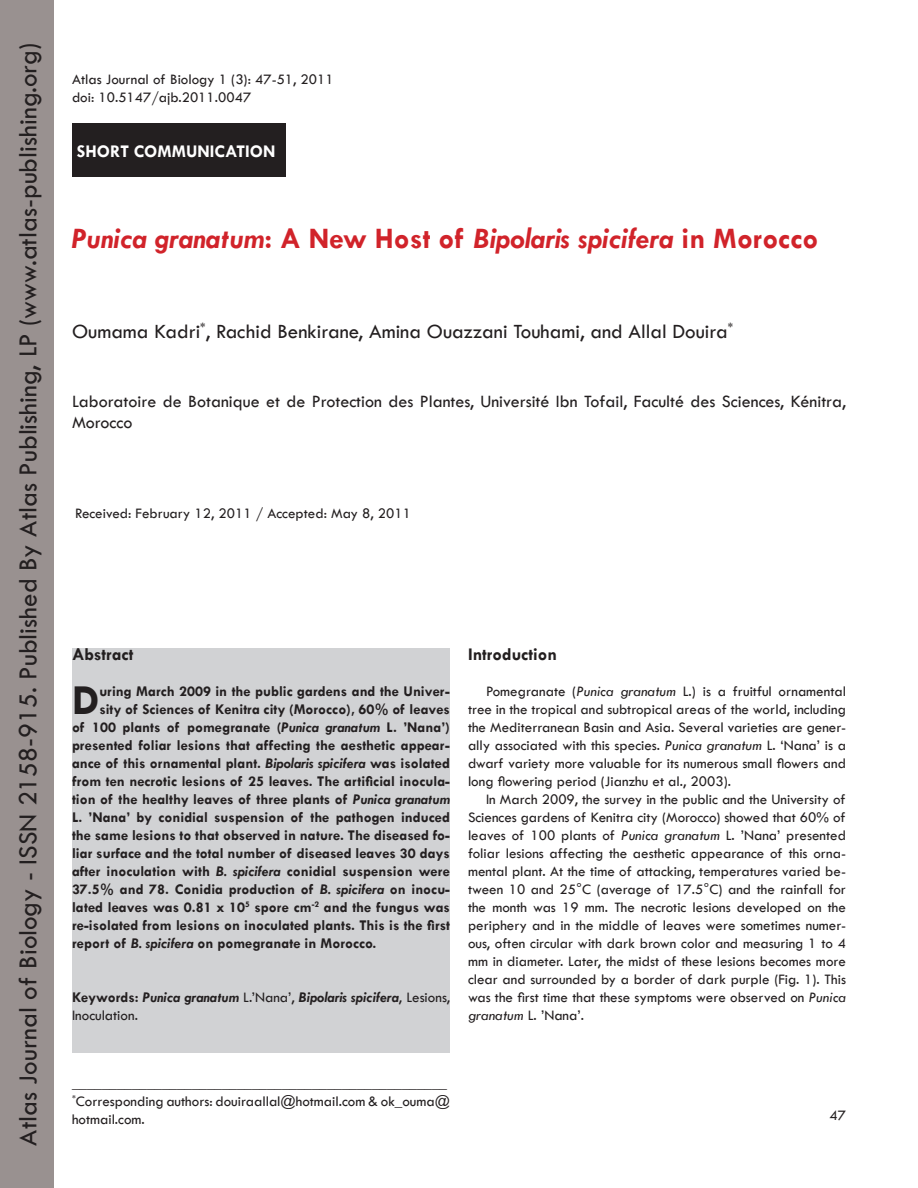
<style>
.page{position:relative;width:918px;height:1188px;background:#fff}
.page>*{position:absolute;margin:0;border:0;box-sizing:border-box;transform-origin:0 0}
.t1{font:700 43.05px "Tw Cen";color:#231f20}
.t2{font:italic 700 30px "Tw Cen";color:#d1232a}
.t3{font:27px "Tw Cen";color:#231f20}
.t4{font:21px "Tw Cen";color:#231f20}
.t5{font:18px/21px "Tw Cen";color:#231f20}
.t6{font:700 18px "Tw Cen";color:#231f20}
.t7{font:700 18px "Tw Cen";color:#fff}
.t8{font:15px/18px "Tw Cen";color:#231f20;text-align:justify}
.t9{font:700 15px "Tw Cen";color:#231f20}
.t10{font:italic 700 15px/18px "Tw Cen";color:#231f20}
.s1{font-style:normal}
.s2{font-style:italic}
.s3{font-weight:400;font-style:normal}
</style>
<div class="page">
<div style="left:0;top:0;width:54px;height:1188px;background:#999190"></div>
<div style="left:72px;top:123px;width:213px;height:54px;background:#231f20"></div>
<div style="left:72px;top:648px;width:378px;height:404px;background:#d1d2d4"></div>
<p class="t3" style="left:12px;top:1146px;width:1105px;rotate:-90deg">Atlas Journal of Biology - ISSN 2158-915. Published By Atlas Publishing, LP (www.atlas-publishing.org)</p>
<p class="t8" style="left:72px;top:71px;width:263px">Atlas Journal of Biology 1 (3): 47-51, 2011</p>
<p class="t8" style="left:72px;top:89px;width:181px">doi: 10.5147/ajb.2011.0047</p>
<p class="t7" style="left:77px;top:140px;width:200px">SHORT COMMUNICATION</p>
<p class="t2" style="left:72px;top:221px;width:748px">Punica granatum<span class="s1">: A New Host of</span> Bipolaris spicifera <span class="s1">in Morocco</span></p>
<p class="t4" style="left:72px;top:319px;width:663px">Oumama Kadri<sup>*</sup>, Rachid Benkirane, Amina Ouazzani Touhami, and Allal Douira<sup>*</sup></p>
<p class="t5" style="left:72px;top:391px;width:775px">Laboratoire de Botanique et de Protection des Plantes, Université Ibn Tofail, Faculté des Sciences, Kénitra,<br>Morocco</p>
<p class="t8" style="left:75px;top:504px;width:338px">Received: February 12, 2011 / Accepted: May 8, 2011</p>
<p class="t6" style="left:72px;top:644px;width:63px">Abstract</p>
<p class="t1" style="left:72px;top:675px;width:29px">D</p>
<p class="t9" style="left:99px;top:683px;width:352px">uring March 2009 in the public gardens and the Univer-</p>
<p class="t9" style="left:99px;top:701px;width:352px">sity of Sciences of Kenitra city (Morocco), 60% of leaves</p>
<p class="t9" style="left:72px;top:719px;width:380px">of 100 plants of pomegranate (<span class="s2">Punica granatum</span> L. ’Nana’)</p>
<p class="t9" style="left:72px;top:737px;width:380px">presented foliar lesions that affecting the aesthetic appear-</p>
<p class="t9" style="left:72px;top:755px;width:380px">ance of this ornamental plant. <span class="s2">Bipolaris spicifera</span> was isolated</p>
<p class="t9" style="left:72px;top:773px;width:380px">from ten necrotic lesions of 25 leaves. The artificial inocula-</p>
<p class="t9" style="left:72px;top:791px;width:380px">tion of the healthy leaves of three plants of <span class="s2">Punica granatum</span></p>
<p class="t9" style="left:72px;top:809px;width:380px">L. ’Nana’ by conidial suspension of the pathogen induced</p>
<p class="t9" style="left:72px;top:827px;width:380px">the same lesions to that observed in nature. The diseased fo-</p>
<p class="t9" style="left:72px;top:845px;width:380px">liar surface and the total number of diseased leaves 30 days</p>
<p class="t9" style="left:72px;top:863px;width:379px">after inoculation with <span class="s2">B. spicifera</span> conidial suspension were</p>
<p class="t9" style="left:72px;top:881px;width:380px">37.5% and 78. Conidia production of <span class="s2">B. spicifera</span> on inocu-</p>
<p class="t9" style="left:72px;top:899px;width:380px">lated leaves was 0.81 x 10<sup>5</sup> spore cm<sup>-2</sup> and the fungus was</p>
<p class="t9" style="left:72px;top:917px;width:380px">re-isolated from lesions on inoculated plants. This is the first</p>
<p class="t9" style="left:72px;top:935px;width:306px">report of <span class="s2">B. spicifera</span> on pomegranate in Morocco.</p>
<p class="t10" style="left:72px;top:988px;width:379px"><span class="s1">Keywords:</span> Punica granatum <span class="s3">L.’Nana’,</span> Bipolaris spicifera<span class="s3">, Lesions,<br>Inoculation.</span></p>
<p class="t6" style="left:468px;top:644px;width:90px">Introduction</p>
<p class="t8" style="left:468px;top:683px;width:380px;text-indent:18px">Pomegranate (<span class="s2">Punica granatum</span> L.) is a fruitful ornamental tree in the tropical and subtropical areas of the world, including the Mediterranean Basin and Asia. Several varieties are gener&shy;ally associated with this species. <span class="s2">Punica granatum</span> L. ‘Nana’ is a dwarf variety more valuable for its numerous small flowers and long flowering period (Jianzhu et al., 2003).</p>
<p class="t8" style="left:468px;top:791px;width:380px;text-indent:18px">In March 2009, the survey in the public and the University of Sciences gardens of Kenitra city (Morocco) showed that 60% of leaves of 100 plants of <span class="s2">Punica granatum</span> L. ’Nana’ presented foliar lesions affecting the aesthetic appearance of this orna&shy;mental plant. At the time of attacking, temperatures varied be&shy;tween 10 and 25°C (average of 17.5°C) and the rainfall for the month was 19 mm. The necrotic lesions developed on the periphery and in the middle of leaves were sometimes numer&shy;ous, often circular with dark brown color and measuring 1 to 4 mm in diameter. Later, the midst of these lesions becomes more clear and surrounded by a border of dark purple (Fig. 1). This was the first time that these symptoms were observed on <span class="s2">Punica granatum</span> L. ’Nana’.</p>
<p class="t8" style="left:72px;top:1075px;width:376px">__________________________________________________</p>
<p class="t8" style="left:72px;top:1093px;width:379px"><sup>*</sup>Corresponding authors: douiraallal@hotmail.com &amp; ok_ouma@ hotmail.com.</p>
<p class="t8" style="left:829px;top:1106px;width:18px">47</p>
</div>
